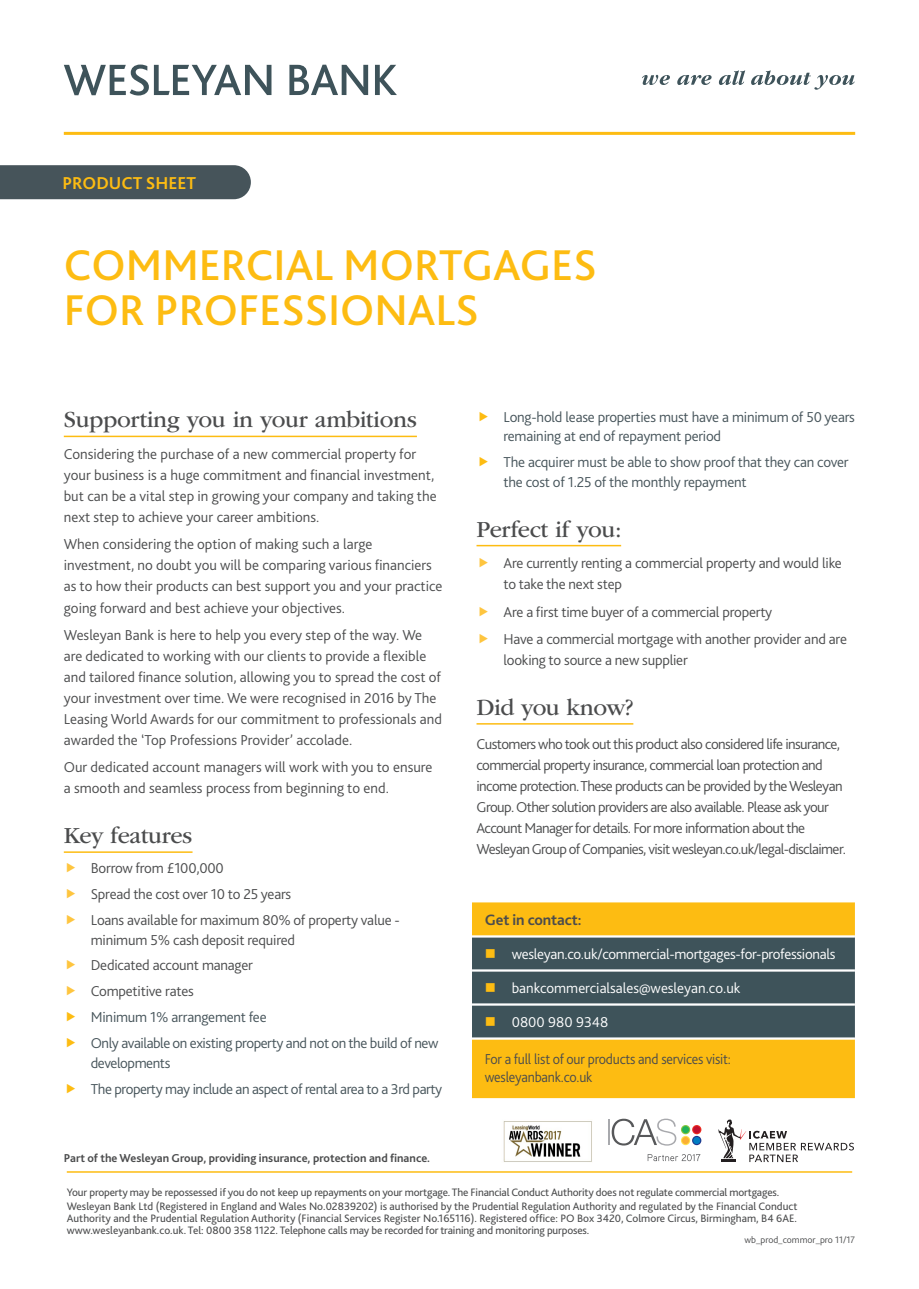
<style>
.page{position:relative;width:919px;height:1289px;background:#fff}
.page>*{position:absolute;margin:0;border:0;box-sizing:border-box;transform-origin:0 0}
.t1{font:500 45px "Bliss";color:#fdbc12}
.t2{font:24px "ITC Garamond Std";letter-spacing:-.015em;color:#4b4c4d}
.Tab_text{font:700 18px "Bliss";color:#fdbc12}
.t3{font:700 15.75px "Bliss";letter-spacing:-.01em;color:#4b4c4d}
.Paragraph{font:300 15px/21px "Bliss";color:#4b4c4d}
.wes_copy{font:300 15px/21px "Bliss";letter-spacing:-.025em;color:#4b4c4d}
.t4{font:300 15px/19.5px "Bliss";letter-spacing:-.015em;color:#46545a}
.wes_copy-2{font:300 15px "Bliss";letter-spacing:-.025em;color:#4b4c4d;scale:.94 1}
.t5{font:300 15px "Bliss";letter-spacing:-.02em;color:#fff}
.t6{font:300 15px "Bliss";color:#fff}
.t7{font:700 12px "Bliss";color:#4b4c4d}
.disclaimer{font:11.25px/12px "Bliss";color:#4b4c4d}
.t8{font:300 9.75px "Bliss";color:#4b4c4d}
.s1{color:#fdbc12}
</style>
<div class="page">
<hr style="left:64px;top:435px;width:353px;height:2px;background:#fdbc12">
<hr style="left:64px;top:851px;width:128px;height:1px;background:#fdbc12">
<hr style="left:476px;top:545px;width:145px;height:1px;background:#fdbc12">
<hr style="left:476px;top:723px;width:157px;height:1px;background:#fdbc12">
<div style="left:0;top:165px;width:251px;height:34px;background:#46545a"></div>
<hr style="left:64px;top:132px;width:791px;height:3px;background:#fdbc12">
<svg style="left:289px;top:65px;width:79px;height:30px"></svg>
<svg style="left:375px;top:65px;width:22px;height:30px"></svg>
<svg style="left:64px;top:65px;width:207px;height:30px"></svg>
<svg style="left:642px;top:75px;width:28px;height:10px"></svg>
<svg style="left:677px;top:75px;width:34px;height:10px"></svg>
<svg style="left:718px;top:70px;width:27px;height:15px"></svg>
<svg style="left:751px;top:70px;width:103px;height:20px"></svg>
<svg style="left:718px;top:1119px;width:135px;height:42px"></svg>
<svg style="left:647px;top:1154px;width:53px;height:7px"></svg>
<svg style="left:681px;top:1124px;width:9px;height:10px"></svg>
<div style="left:682px;top:1126px;width:7px;height:7px;background:#21b259;border-radius:50%"></div>
<svg style="left:692px;top:1124px;width:9px;height:10px"></svg>
<div style="left:693px;top:1126px;width:7px;height:7px;background:#c3102f;border-radius:50%"></div>
<svg style="left:692px;top:1135px;width:9px;height:10px"></svg>
<div style="left:693px;top:1136px;width:7px;height:7px;background:#007cc2;border-radius:50%"></div>
<svg style="left:681px;top:1135px;width:9px;height:10px"></svg>
<div style="left:682px;top:1136px;width:7px;height:8px;background:#fbb033;border-radius:50%"></div>
<svg style="left:608px;top:1118px;width:68px;height:27px"></svg>
<hr style="left:67px;top:1171px;width:785px;height:1px;background:#fdbc12">
<img style="left:503px;top:1121px;width:89px;height:40px">
<div style="left:472px;top:902px;width:382px;height:196px;background:#fdbc12"></div>
<hr style="left:472px;top:935px;width:382px;height:2px;background:#fff">
<hr style="left:472px;top:1037px;width:382px;height:2px;background:#fff">
<svg style="left:472px;top:937px;width:382px;height:101px;background:#485c63"></svg>
<p class="Tab_text" style="left:62px;top:172px;width:135px">PRODUCT SHEET</p>
<p class="t1" style="left:64px;top:237px;width:534px">COMMERCIAL MORTGAGES</p>
<p class="t1" style="left:64px;top:282px;width:416px">FOR PROFESSIONALS</p>
<p class="t2" style="left:64px;top:407px;width:354px">Supporting you in your ambitions</p>
<p class="Paragraph" style="left:64px;top:443px;width:374px">Considering the purchase of a new commercial property for your business is a huge commitment and financial investment, but can be a vital step in growing your company and taking the next step to achieve your career ambitions.</p>
<p class="Paragraph" style="left:64px;top:534px;width:380px">When considering the option of making such a large investment, no doubt you will be comparing various financiers as to how their products can best support you and your practice going forward and best achieve your objectives.</p>
<p class="Paragraph" style="left:64px;top:624px;width:379px">Wesleyan Bank is here to help you every step of the way. We are dedicated to working with our clients to provide a flexible and tailored finance solution, allowing you to spread the cost of your investment over time. We were recognised in 2016 by The Leasing World Awards for our commitment to professionals and awarded the ‘Top Professions Provider’ accolade.</p>
<p class="Paragraph" style="left:64px;top:756px;width:370px">Our dedicated account managers will work with you to ensure a smooth and seamless process from beginning to end.</p>
<p class="t2" style="left:64px;top:822px;width:130px">Key features</p>
<p class="wes_copy" style="left:91px;top:857px;width:134px">Borrow from £100,000</p>
<p class="wes_copy" style="left:91px;top:883px;width:202px">Spread the cost over 10 to 25 years</p>
<p class="wes_copy" style="left:91px;top:910px;width:310px;line-height:19.5px">Loans available for maximum 80% of property value - minimum 5% cash deposit required</p>
<p class="wes_copy" style="left:91px;top:954px;width:164px">Dedicated account manager</p>
<p class="wes_copy" style="left:91px;top:980px;width:104px">Competitive rates</p>
<p class="t4" style="left:91px;top:1007px;width:177px">Minimum 1% arrangement fee</p>
<p class="t4" style="left:91px;top:1033px;width:349px">Only available on existing property and not on the build of new developments</p>
<p class="t4" style="left:91px;top:1078px;width:353px">The property may include an aspect of rental area to a 3rd party</p>
<p class="t7" style="left:64px;top:1150px;width:368px">Part of the Wesleyan Group, providing insurance, protection and finance.</p>
<p class="t4" style="left:503px;top:407px;width:353px">Long-hold lease properties must have a minimum of 50 years remaining at end of repayment period</p>
<p class="t4" style="left:503px;top:452px;width:346px">The acquirer must be able to show proof that they can cover the cost of 1.25 of the monthly repayment</p>
<p class="t2" style="left:476px;top:516px;width:146px">Perfect if you:</p>
<p class="wes_copy" style="left:503px;top:552px;width:340px">Are currently renting a commercial property and would like to take the next step</p>
<p class="wes_copy" style="left:503px;top:601px;width:270px">Are a first time buyer of a commercial property</p>
<p class="wes_copy" style="left:503px;top:628px;width:345px">Have a commercial mortgage with another provider and are looking to source a new supplier</p>
<p class="t2" style="left:476px;top:694px;width:158px">Did you know?</p>
<p class="wes_copy" style="left:476px;top:733px;width:371px">Customers who took out this product also considered life insurance, commercial property insurance, commercial loan protection and income protection. These products can be provided by the Wesleyan Group. Other solution providers are also available. Please ask your Account Manager for details. For more information about the Wesleyan Group of Companies, visit wesleyan.co.uk/legal-disclaimer.</p>
<p class="t3" style="left:484px;top:910px;width:98px">Get in contact:</p>
<p class="t5" style="left:484px;top:944px;width:352px"><span class="s1">■</span> wesleyan.co.uk/commercial-mortgages-for-professionals</p>
<p class="t6" style="left:484px;top:979px;width:257px"><span class="s1">■</span> bankcommercialsales@wesleyan.co.uk</p>
<p class="t6" style="left:484px;top:1013px;width:125px"><span class="s1">■</span> 0800 980 9348</p>
<p class="wes_copy-2" style="left:484px;top:1049px;width:263px">For a full list of our products and services visit:</p>
<p class="wes_copy-2" style="left:484px;top:1067px;width:116px">wesleyanbank.co.uk</p>
<p class="disclaimer" style="left:67px;top:1185px;width:714px">Your property may be repossessed if you do not keep up repayments on your mortgage. The Financial Conduct Authority does not regulate commercial mortgages.</p>
<p class="disclaimer" style="left:67px;top:1199px;width:732px">Wesleyan Bank Ltd (Registered in England and Wales No.02839202) is authorised by the Prudential Regulation Authority and regulated by the Financial Conduct<br>Authority and the Prudential Regulation Authority (Financial Services Register No.165116). Registered office: PO Box 3420, Colmore Circus, Birmingham, B4 6AE.</p>
<p class="disclaimer" style="left:67px;top:1223px;width:524px">www.wesleyanbank.co.uk. Tel: 0800 358 1122. Telephone calls may be recorded for training and monitoring purposes.</p>
<p class="t8" style="left:744px;top:1233px;width:112px">wb_prod_commor_pro 11/17</p>
</div>
